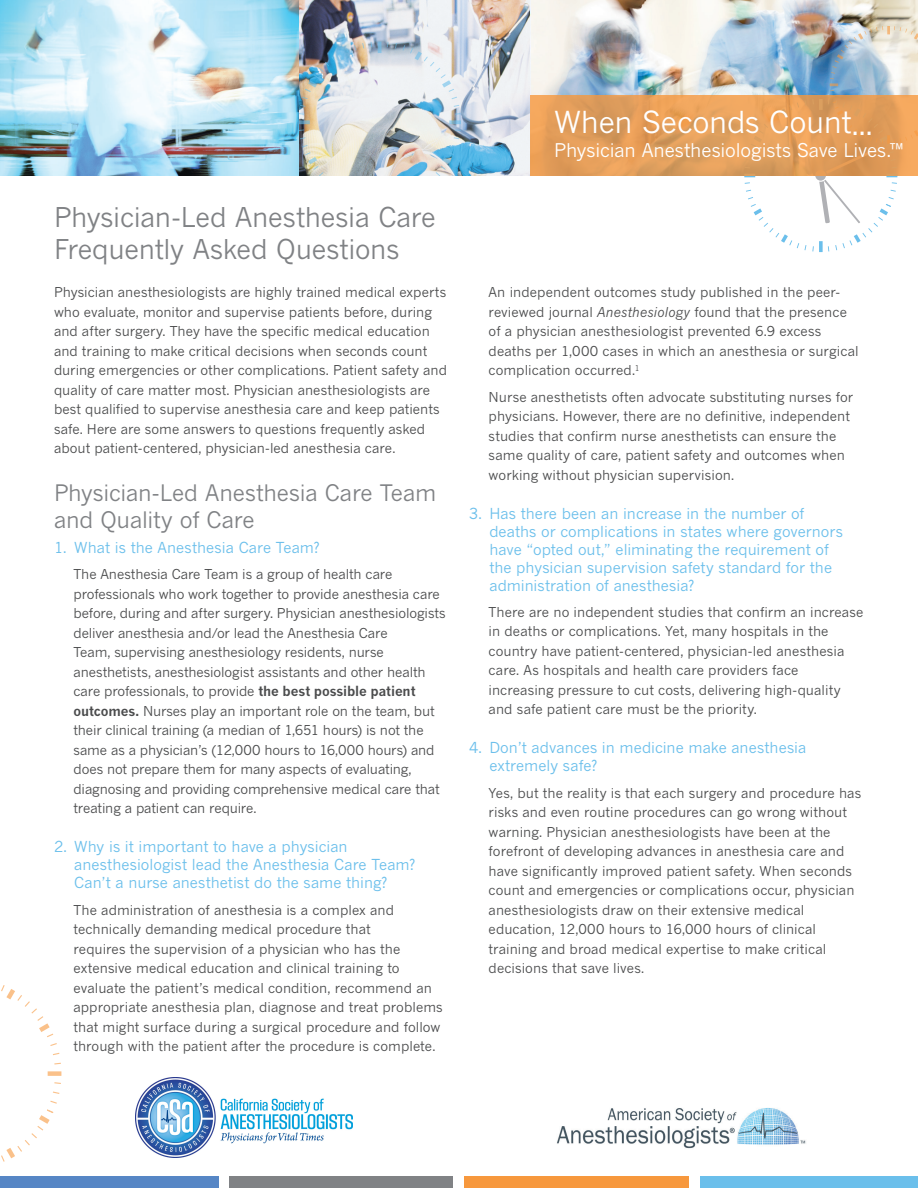
<style>
.page{position:relative;width:918px;height:1188px;background:#fff}
.page>*{position:absolute;margin:0;border:0;box-sizing:border-box;transform-origin:0 0}
.t1{font:30px "News Gothic CE";letter-spacing:-.01em;color:#fff}
.t2{font:27px/32.4px "News Gothic CE";letter-spacing:-.01em;color:#808285}
.t3{font:22.5px/27px "News Gothic CE";letter-spacing:-.01em;color:#808285}
.t4{font:18.75px "News Gothic CE";letter-spacing:-.01em;color:#fff}
.t5{font:15px/18px "News Gothic CE";color:#6bbfeb}
.t6{font:13.5px/19.5px "News Gothic CE";letter-spacing:.005em;color:#4b4c4d}
.s1{font-weight:700}
.s2{font-style:italic}
</style>
<div class="page">
<svg style="left:48px;top:1071px;width:13px;height:5px"></svg>
<svg style="left:1px;top:1101px;width:56px;height:61px"></svg>
<svg style="left:54px;top:1082px;width:7px;height:2px"></svg>
<svg style="left:50px;top:1043px;width:7px;height:3px"></svg>
<svg style="left:1px;top:985px;width:52px;height:52px"></svg>
<img style="left:0;top:0;width:918px;height:176px">
<svg style="left:378px;top:42px;width:3px;height:11px"></svg>
<svg style="left:436px;top:145px;width:21px;height:31px"></svg>
<img style="left:302px;top:43px;width:62px;height:56px">
<svg style="left:449px;top:113px;width:12px;height:18px"></svg>
<svg style="left:299px;top:113px;width:11px;height:18px"></svg>
<svg style="left:302px;top:145px;width:22px;height:31px"></svg>
<svg style="left:403px;top:45px;width:54px;height:54px"></svg>
<svg style="left:395px;top:43px;width:2px;height:6px"></svg>
<div style="left:0;top:1177px;width:218px;height:11px;background:#5686c5"></div>
<div style="left:230px;top:1177px;width:223px;height:11px;background:#808285"></div>
<div style="left:464px;top:1177px;width:224px;height:11px;background:#f7983d"></div>
<div style="left:700px;top:1177px;width:218px;height:11px;background:#6bbfeb"></div>
<svg style="left:744px;top:176px;width:11px;height:8px"></svg>
<svg style="left:746px;top:190px;width:53px;height:58px"></svg>
<img style="left:812px;top:26px;width:106px;height:226px">
<svg style="left:530px;top:96px;width:388px;height:80px;background:#e39e5a"></svg>
<img style="left:557px;top:1108px;width:249px;height:41px">
<img style="left:136px;top:1078px;width:217px;height:80px">
<h2 class="t2" style="left:54px;top:201px;width:383px">Physician-Led Anesthesia Care<br>Frequently Asked Questions</h2>
<p class="t6" style="left:54px;top:283px;width:395px">Physician anesthesiologists are highly trained medical experts who evaluate, monitor and supervise patients before, during and after surgery. They have the specific medical education and training to make critical decisions when seconds count during emergencies or other complications. Patient safety and quality of care matter most. Physician anesthesiologists are best qualified to supervise anesthesia care and keep patients safe. Here are some answers to questions frequently asked about patient-centered, physician-led anesthesia care.</p>
<h3 class="t3" style="left:54px;top:479px;width:384px">Physician-Led Anesthesia Care Team and Quality of Care</h3>
<p class="t5" style="left:54px;top:539px;width:267px">1. What is the Anesthesia Care Team?</p>
<p class="t6" style="left:74px;top:565px;width:374px">The Anesthesia Care Team is a group of health care professionals who work together to provide anesthesia care before, during and after surgery. Physician anesthesiologists deliver anesthesia and/or lead the Anesthesia Care<br>Team, supervising anesthesiology residents, nurse anesthetists, anesthesiologist assistants and other health care professionals, to provide <span class="s1">the best possible patient outcomes.</span> Nurses play an important role on the team, but their clinical training (a median of 1,651 hours) is not the same as a physician’s (12,000 hours to 16,000 hours) and does not prepare them for many aspects of evaluating, diagnosing and providing comprehensive medical care that treating a patient can require.</p>
<p class="t5" style="left:74px;top:838px;width:343px;text-indent:-20px">2. Why is it important to have a physician anesthesiologist lead the Anesthesia Care Team?<br>Can’t a nurse anesthetist do the same thing?</p>
<p class="t6" style="left:74px;top:900px;width:371px">The administration of anesthesia is a complex and technically demanding medical procedure that<br>requires the supervision of a physician who has the extensive medical education and clinical training to evaluate the patient’s medical condition, recommend an appropriate anesthesia plan, diagnose and treat problems that might surface during a surgical procedure and follow through with the patient after the procedure is complete.</p>
<h1 class="t1" style="left:554px;top:104px;width:320px">When Seconds Count...</h1>
<h3 class="t4" style="left:554px;top:138px;width:351px">Physician Anesthesiologists Save Lives.™</h3>
<p class="t6" style="left:489px;top:283px;width:372px">An independent outcomes study published in the peer&shy;reviewed journal <span class="s2">Anesthesiology</span> found that the presence of a physician anesthesiologist prevented 6.9 excess deaths per 1,000 cases in which an anesthesia or surgical complication occurred.<sup>1</sup></p>
<p class="t6" style="left:489px;top:387px;width:366px">Nurse anesthetists often advocate substituting nurses for physicians. However, there are no definitive, independent studies that confirm nurse anesthetists can ensure the same quality of care, patient safety and outcomes when working without physician supervision.</p>
<p class="t5" style="left:489px;top:504px;width:355px;text-indent:-20px">3. Has there been an increase in the number of deaths or complications in states where governors have “opted out,” eliminating the requirement of the physician supervision safety standard for the administration of anesthesia?</p>
<p class="t6" style="left:489px;top:602px;width:376px">There are no independent studies that confirm an increase in deaths or complications. Yet, many hospitals in the country have patient-centered, physician-led anesthesia care. As hospitals and health care providers face increasing pressure to cut costs, delivering high-quality and safe patient care must be the priority.</p>
<p class="t5" style="left:489px;top:739px;width:319px;text-indent:-20px">4. Don’t advances in medicine make anesthesia extremely safe?</p>
<p class="t6" style="left:489px;top:783px;width:374px">Yes, but the reality is that each surgery and procedure has risks and even routine procedures can go wrong without warning. Physician anesthesiologists have been at the forefront of developing advances in anesthesia care and have significantly improved patient safety. When seconds count and emergencies or complications occur, physician anesthesiologists draw on their extensive medical education, 12,000 hours to 16,000 hours of clinical training and broad medical expertise to make critical decisions that save lives.</p>
</div>
